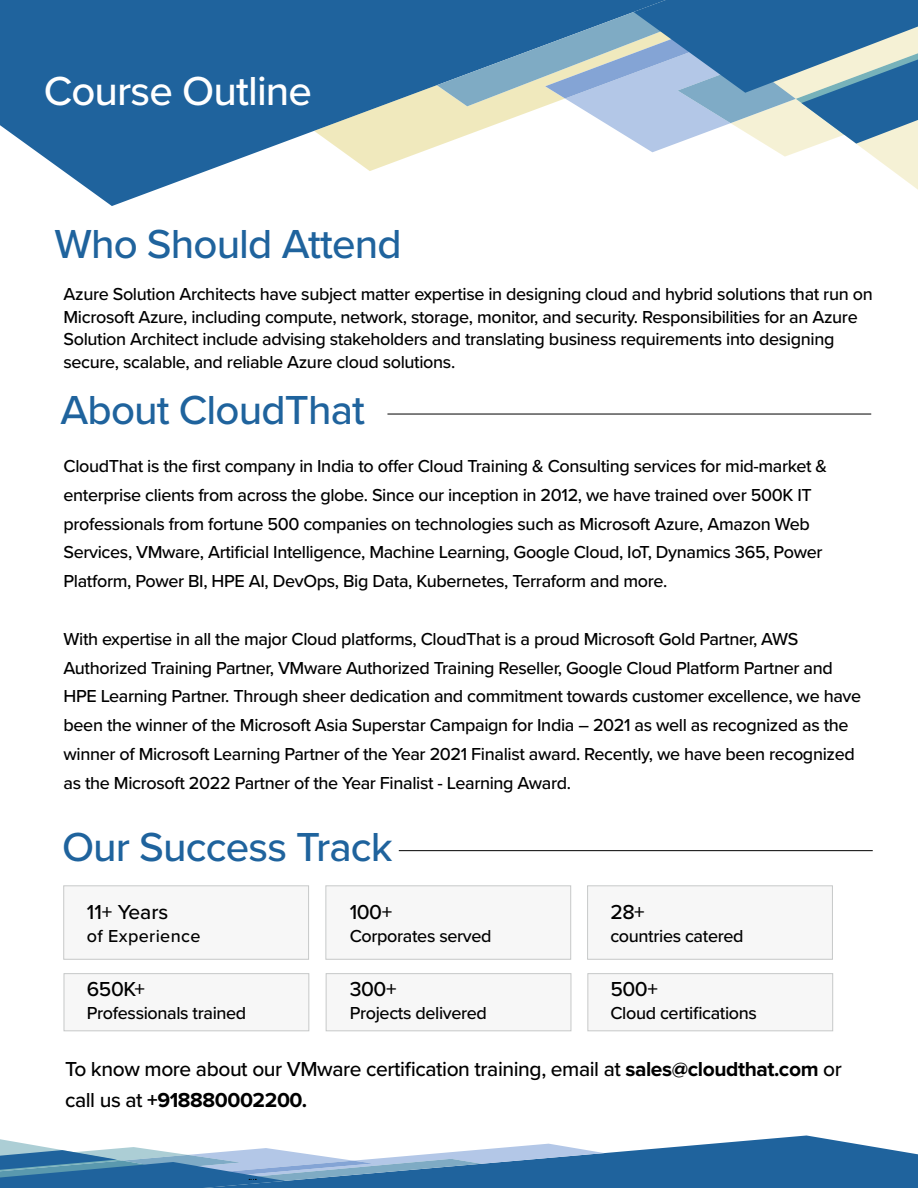
<style>
.page{position:relative;width:918px;height:1188px;background:#fff}
.page>*{position:absolute;margin:0;border:0;box-sizing:border-box;transform-origin:0 0}
.t1{font:500 42px "Proxima Nova";letter-spacing:-.02em;color:#1f639d}
.t2{font:500 42px "Proxima Nova";letter-spacing:-.02em;color:#fff}
.t3{font:500 21px/31.8px "Proxima Nova";letter-spacing:-.02em;color:#000}
.t4{font:500 18px/28.8px "Proxima Nova";letter-spacing:-.02em;color:#000}
.t5{font:500 18px "Proxima Nova";letter-spacing:.02em;color:#000}
.s1{font-weight:700}
</style>
<div class="page">
<svg style="left:0;top:1136px;width:918px;height:52px"></svg>
<svg style="left:0;top:0;width:437px;height:206px;fill:#1f639d"></svg>
<svg style="left:314px;top:20px;width:123px;height:151px;background:#779db1"></svg>
<svg style="left:437px;top:0;width:481px;height:190px"></svg>
<hr style="left:387px;top:414px;width:484px;height:1px;background:#000">
<hr style="left:399px;top:850px;width:474px;height:1px;background:#000">
<div style="left:588px;top:886px;width:245px;height:73px;background:#f7f7f7"></div>
<div style="left:588px;top:974px;width:245px;height:57px;background:#f7f7f7"></div>
<div style="left:587px;top:886px;width:246px;height:73px;border:1px solid #c7c9c9"></div>
<div style="left:588px;top:973px;width:245px;height:58px;border:1px solid #c7c9c9"></div>
<div style="left:326px;top:886px;width:245px;height:73px;background:#f7f7f7"></div>
<div style="left:326px;top:974px;width:245px;height:57px;background:#f7f7f7"></div>
<div style="left:326px;top:886px;width:245px;height:73px;border:1px solid #c7c9c9"></div>
<div style="left:326px;top:973px;width:245px;height:58px;border:1px solid #c7c9c9"></div>
<div style="left:64px;top:886px;width:245px;height:73px;background:#f7f7f7"></div>
<div style="left:64px;top:974px;width:245px;height:57px;background:#f7f7f7"></div>
<div style="left:64px;top:886px;width:245px;height:73px;border:1px solid #c7c9c9"></div>
<div style="left:64px;top:973px;width:245px;height:58px;border:1px solid #c7c9c9"></div>
<h1 class="t2" style="left:44px;top:60px;width:270px">Course Outline</h1>
<h1 class="t1" style="left:54px;top:213px;width:349px">Who Should Attend</h1>
<p class="t4" style="left:64px;top:282px;width:811px;line-height:22.5px">Azure Solution Architects have subject matter expertise in designing cloud and hybrid solutions that run on Microsoft Azure, including compute, network, storage, monitor, and security. Responsibilities for an Azure Solution Architect include advising stakeholders and translating business requirements into designing secure, scalable, and reliable Azure cloud solutions.</p>
<h1 class="t1" style="left:61px;top:379px;width:306px">About CloudThat</h1>
<p class="t4" style="left:64px;top:451px;width:765px">CloudThat is the first company in India to offer Cloud Training &amp; Consulting services for mid-market &amp; enterprise clients from across the globe. Since our inception in 2012, we have trained over 500K IT professionals from fortune 500 companies on technologies such as Microsoft Azure, Amazon Web Services, VMware, Artificial Intelligence, Machine Learning, Google Cloud, IoT, Dynamics 365, Power Platform, Power BI, HPE AI, DevOps, Big Data, Kubernetes, Terraform and more.</p>
<p class="t4" style="left:64px;top:624px;width:799px">With expertise in all the major Cloud platforms, CloudThat is a proud Microsoft Gold Partner, AWS Authorized Training Partner, VMware Authorized Training Reseller, Google Cloud Platform Partner and HPE Learning Partner. Through sheer dedication and commitment towards customer excellence, we have been the winner of the Microsoft Asia Superstar Campaign for India – 2021 as well as recognized as the winner of Microsoft Learning Partner of the Year 2021 Finalist award. Recently, we have been recognized as the Microsoft 2022 Partner of the Year Finalist - Learning Award.</p>
<h1 class="t1" style="left:62px;top:815px;width:332px">Our Success Track</h1>
<p class="t3" style="left:87px;top:896px;width:83px">11+ Years</p>
<p class="t5" style="left:87px;top:923px;width:115px">of Experience</p>
<p class="t3" style="left:87px;top:972px;width:60px">650K+</p>
<p class="t4" style="left:87px;top:998px;width:161px">Professionals trained</p>
<p class="t3" style="left:350px;top:896px;width:44px">100+</p>
<p class="t4" style="left:350px;top:921px;width:143px">Corporates served</p>
<p class="t3" style="left:350px;top:972px;width:48px">300+</p>
<p class="t4" style="left:350px;top:998px;width:139px">Projects delivered</p>
<p class="t3" style="left:610px;top:896px;width:36px">28+</p>
<p class="t4" style="left:610px;top:921px;width:135px">countries catered</p>
<p class="t3" style="left:610px;top:972px;width:49px">500+</p>
<p class="t4" style="left:610px;top:998px;width:148px">Cloud certifications</p>
<p class="t3" style="left:65px;top:1052px;width:778px">To know more about our VMware certification training, email at <span class="s1">sales@cloudthat.com</span> or call us at <span class="s1">+918880002200.</span></p>
</div>
